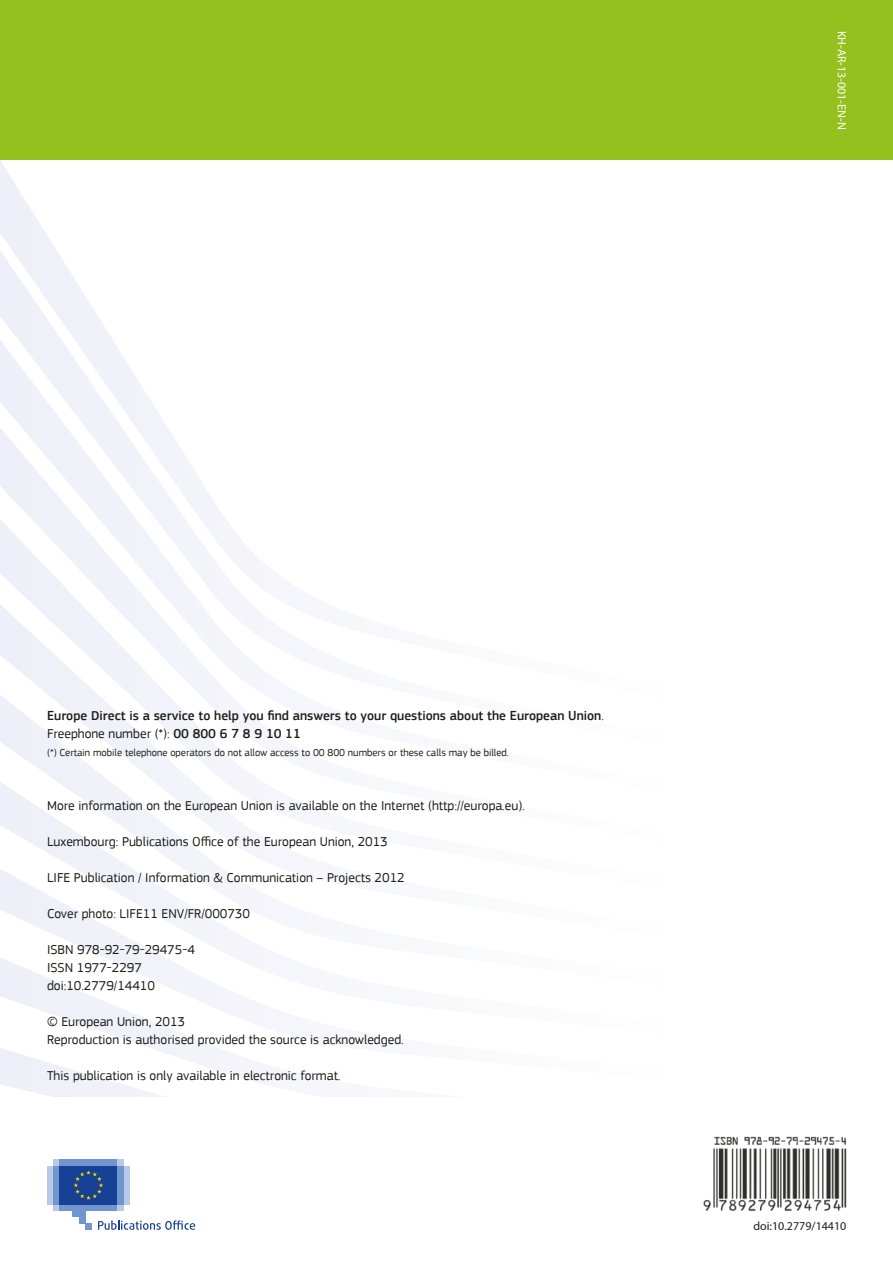
<style>
.page{position:relative;width:893px;height:1263px;background:#fff}
.page>*{position:absolute;margin:0;border:0;box-sizing:border-box;transform-origin:0 0}
.t1{font:13.5px/18px "PF Square Sans Pro";color:#1d1d1b}
.t2{font:500 13.5px/18px "PF Square Sans Pro";color:#1d1d1b}
.t3{font:12px "Myriad Pro";color:#fff}
.t4{font:12px "Myriad Pro";color:#1d1d1b}
.t5{font:10.5px "PF Square Sans Pro";color:#1d1d1b}
.s1{font-weight:400}
</style>
<div class="page">
<div style="left:0;top:0;width:893px;height:160px;background:#95c11f"></div>
<svg style="left:30px;top:842px;width:230px;height:10px;fill:#f4f5fa"></svg>
<svg style="left:0;top:852px;width:260px;height:92px"></svg>
<svg style="left:0;top:944px;width:260px;height:94px"></svg>
<svg style="left:0;top:1038px;width:260px;height:58px"></svg>
<svg style="left:0;top:205px;width:86px;height:93px;fill:#f0f0f9"></svg>
<svg style="left:0;top:298px;width:144px;height:93px;fill:#f1f1f9"></svg>
<svg style="left:0;top:391px;width:260px;height:451px;fill:#f4f4fa"></svg>
<svg style="left:53px;top:1204px;width:70px;height:6px"></svg>
<svg style="left:53px;top:1159px;width:70px;height:7px"></svg>
<div style="left:60px;top:1159px;width:57px;height:7px;background:#7196cf"></div>
<div style="left:60px;top:1204px;width:57px;height:6px;background:#7196cf"></div>
<div style="left:117px;top:1166px;width:6px;height:38px;background:#7196cf"></div>
<div style="left:123px;top:1166px;width:7px;height:38px;background:#b8cae7"></div>
<div style="left:53px;top:1166px;width:7px;height:38px;background:#7196cf"></div>
<div style="left:47px;top:1166px;width:6px;height:38px;background:#b8cae7"></div>
<div style="left:73px;top:1204px;width:12px;height:13px;background:#7196cf"></div>
<div style="left:79px;top:1204px;width:6px;height:19px;background:#7196cf"></div>
<div style="left:85px;top:1223px;width:7px;height:7px;background:#7196cf"></div>
<div style="left:60px;top:1166px;width:57px;height:38px;background:#164194"></div>
<svg style="left:74px;top:1170px;width:29px;height:30px"></svg>
<svg style="left:98px;top:1220px;width:97px;height:10px"></svg>
<img style="left:703px;top:1136px;width:144px;height:75px">
<p class="t3" style="left:849px;top:31px;width:100px;rotate:90deg">KH-AR-13-001-EN-N</p>
<p class="t2" style="left:47px;top:707px;width:558px">Europe Direct is a service to help you find answers to your questions about the European Union<span class="s1">.<br>Freephone number (*):</span> 00 800 6 7 8 9 10 11</p>
<p class="t5" style="left:47px;top:746px;width:463px">(*) Certain mobile telephone operators do not allow access to 00 800 numbers or these calls may be billed.</p>
<p class="t1" style="left:47px;top:797px;width:479px">More information on the European Union is available on the Internet (http://europa.eu).</p>
<p class="t1" style="left:47px;top:833px;width:342px">Luxembourg: Publications Office of the European Union, 2013</p>
<p class="t1" style="left:47px;top:869px;width:359px">LIFE Publication / Information &amp; Communication – Projects 2012</p>
<p class="t1" style="left:47px;top:905px;width:204px">Cover photo: LIFE11 ENV/FR/000730</p>
<p class="t1" style="left:47px;top:941px;width:149px">ISBN 978-92-79-29475-4<br>ISSN 1977-2297 doi:10.2779/14410</p>
<p class="t1" style="left:47px;top:1013px;width:358px">© European Union, 2013<br>Reproduction is authorised provided the source is acknowledged.</p>
<p class="t1" style="left:47px;top:1067px;width:295px">This publication is only available in electronic format.</p>
<p class="t4" style="left:753px;top:1218px;width:94px">doi:10.2779/14410</p>
</div>
